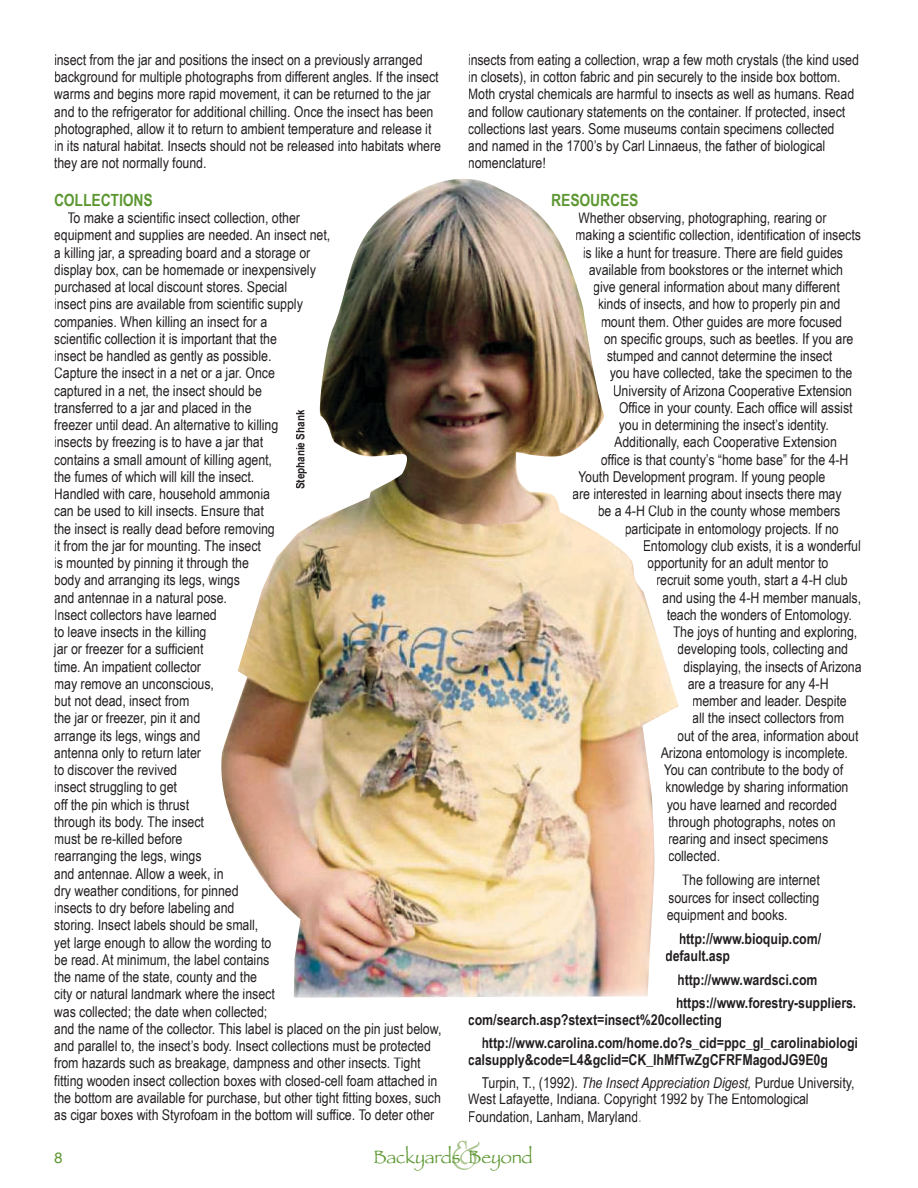
<style>
.page{position:relative;width:918px;height:1188px;background:#fff}
.page>*{position:absolute;margin:0;border:0;box-sizing:border-box;transform-origin:0 0}
.t1{font:55.5px "University";color:#aec794}
.t2{font:18.45px "Papyrus";letter-spacing:-.01em;color:#5c9731}
.t3{font:700 16.8px "Arial Narrow";color:#5c9731}
.t4{font:15px/17.2px "Arial Narrow";color:#231f20}
.t5{font:700 15px/23.2px "Arial Narrow";color:#231f20}
.t6{font:15px "Helvetica Neue";color:#5c9731}
.t7{font:700 12px "Arial Narrow";color:#231f20}
.s1{font-weight:400}
.s2{font-weight:400;font-style:italic}
</style>
<div class="page">
<img style="left:319px;top:179px;width:257px;height:819px">
<img style="left:576px;top:284px;width:52px;height:713px">
<img style="left:268px;top:520px;width:52px;height:478px">
<img style="left:221px;top:677px;width:48px;height:209px">
<img style="left:627px;top:555px;width:52px;height:441px">
<p class="t4" style="left:54px;top:51px;width:389px">insect from the jar and positions the insect on a previously arranged background for multiple photographs from different angles. If the insect warms and begins more rapid movement, it can be returned to the jar and to the refrigerator for additional chilling. Once the insect has been photographed, allow it to return to ambient temperature and release it in its natural habitat. Insects should not be released into habitats where they are not normally found.</p>
<p class="t3" style="left:54px;top:190px;width:101px">COLLECTIONS</p>
<p class="t4" style="left:54px;top:209px;width:389px;text-indent:14px">To make a scientific insect collection, other<br>equipment and supplies are needed. An insect net,<br>a killing jar, a spreading board and a storage or<br>display box, can be homemade or inexpensively<br>purchased at local discount stores. Special<br>insect pins are available from scientific supply<br>companies. When killing an insect for a<br>scientific collection it is important that the<br>insect be handled as gently as possible.<br>Capture the insect in a net or a jar. Once<br>captured in a net, the insect should be<br>transferred to a jar and placed in the<br>freezer until dead. An alternative to killing<br>insects by freezing is to have a jar that<br>contains a small amount of killing agent,<br>the fumes of which will kill the insect.<br>Handled with care, household ammonia<br>can be used to kill insects. Ensure that<br>the insect is really dead before removing<br>it from the jar for mounting. The insect<br>is mounted by pinning it through the<br>body and arranging its legs, wings<br>and antennae in a natural pose.<br>Insect collectors have learned<br>to leave insects in the killing<br>jar or freezer for a sufficient<br>time. An impatient collector<br>may remove an unconscious,<br>but not dead, insect from<br>the jar or freezer, pin it and<br>arrange its legs, wings and<br>antenna only to return later<br>to discover the revived<br>insect struggling to get<br>off the pin which is thrust<br>through its body. The insect<br>must be re-killed before<br>rearranging the legs, wings<br>and antennae. Allow a week, in<br>dry weather conditions, for pinned<br>insects to dry before labeling and<br>storing. Insect labels should be small,<br>yet large enough to allow the wording to<br>be read. At minimum, the label contains<br>the name of the state, county and the<br>city or natural landmark where the insect<br>was collected; the date when collected;<br>and the name of the collector. This label is placed on the pin just below, and parallel to, the insect’s body. Insect collections must be protected from hazards such as breakage, dampness and other insects. Tight fitting wooden insect collection boxes with closed-cell foam attached in the bottom are available for purchase, but other tight fitting boxes, such as cigar boxes with Styrofoam in the bottom will suffice. To deter other</p>
<p class="t7" style="left:293px;top:489px;width:81px;rotate:-90deg">Stephanie Shank</p>
<p class="t4" style="left:468px;top:51px;width:393px">insects from eating a collection, wrap a few moth crystals (the kind used in closets), in cotton fabric and pin securely to the inside box bottom.<br>Moth crystal chemicals are harmful to insects as well as humans. Read and follow cautionary statements on the container. If protected, insect collections last years. Some museums contain specimens collected<br>and named in the 1700’s by Carl Linnaeus, the father of biological nomenclature!</p>
<p class="t3" style="left:551px;top:190px;width:89px">RESOURCES</p>
<p class="t4" style="left:578px;top:209px;width:250px">Whether observing, photographing, rearing or</p>
<p class="t4" style="left:575px;top:226px;width:288px">making a scientific collection, identification of insects</p>
<p class="t4" style="left:583px;top:244px;width:262px">is like a hunt for treasure. There are field guides</p>
<p class="t4" style="left:589px;top:261px;width:256px">available from bookstores or the internet which</p>
<p class="t4" style="left:593px;top:278px;width:248px">give general information about many different</p>
<p class="t4" style="left:598px;top:295px;width:245px">kinds of insects, and how to properly pin and</p>
<p class="t4" style="left:601px;top:313px;width:243px">mount them. Other guides are more focused</p>
<p class="t4" style="left:604px;top:330px;width:251px">on specific groups, such as beetles. If you are</p>
<p class="t4" style="left:607px;top:347px;width:227px">stumped and cannot determine the insect</p>
<p class="t4" style="left:610px;top:364px;width:245px">you have collected, take the specimen to the</p>
<p class="t4" style="left:613px;top:382px;width:241px">University of Arizona Cooperative Extension</p>
<p class="t4" style="left:619px;top:399px;width:235px">Office in your county. Each office will assist</p>
<p class="t4" style="left:619px;top:416px;width:212px">you in determining the insect’s identity.</p>
<p class="t4" style="left:614px;top:433px;width:224px">Additionally, each Cooperative Extension</p>
<p class="t4" style="left:601px;top:451px;width:250px">office is that county’s “home base” for the 4-H</p>
<p class="t4" style="left:578px;top:468px;width:249px">Youth Development program. If young people</p>
<p class="t4" style="left:572px;top:485px;width:271px">are interested in learning about insects there may</p>
<p class="t4" style="left:598px;top:502px;width:244px">be a 4-H Club in the county whose members</p>
<p class="t4" style="left:625px;top:520px;width:216px">participate in entomology projects. If no</p>
<p class="t4" style="left:643px;top:537px;width:220px">Entomology club exists, it is a wonderful</p>
<p class="t4" style="left:647px;top:554px;width:183px">opportunity for an adult mentor to</p>
<p class="t4" style="left:656px;top:571px;width:193px">recruit some youth, start a 4-H club</p>
<p class="t4" style="left:662px;top:589px;width:201px">and using the 4-H member manuals,</p>
<p class="t4" style="left:667px;top:606px;width:187px">teach the wonders of Entomology.</p>
<p class="t4" style="left:673px;top:623px;width:186px">The joys of hunting and exploring,</p>
<p class="t4" style="left:677px;top:640px;width:173px">developing tools, collecting and</p>
<p class="t4" style="left:683px;top:658px;width:180px">displaying, the insects of Arizona</p>
<p class="t4" style="left:688px;top:675px;width:143px">are a treasure for any 4-H</p>
<p class="t4" style="left:692px;top:692px;width:156px">member and leader. Despite</p>
<p class="t4" style="left:692px;top:709px;width:154px">all the insect collectors from</p>
<p class="t4" style="left:677px;top:727px;width:183px">out of the area, information about</p>
<p class="t4" style="left:661px;top:744px;width:189px">Arizona entomology is incomplete.</p>
<p class="t4" style="left:664px;top:761px;width:181px">You can contribute to the body of</p>
<p class="t4" style="left:665px;top:778px;width:185px">knowledge by sharing information</p>
<p class="t4" style="left:667px;top:796px;width:172px">you have learned and recorded</p>
<p class="t4" style="left:668px;top:813px;width:169px">through photographs, notes on</p>
<p class="t4" style="left:668px;top:830px;width:162px">rearing and insect specimens</p>
<p class="t4" style="left:668px;top:847px;width:54px">collected.</p>
<p class="t4" style="left:667px;top:871px;width:155px;text-align:justify;text-indent:15px">The following are internet sources for insect collecting equipment and books.</p>
<p class="t5" style="left:665px;top:930px;width:157px;line-height:17.2px;text-indent:14px">http://www.bioquip.com/ default.asp</p>
<p class="t5" style="left:676px;top:968px;width:182px">http://www.wardsci.com https://www.forestry-suppliers.</p>
<p class="t5" style="left:481px;top:1008px;width:378px;text-indent:-13px">com/search.asp?stext=insect%20collecting http://www.carolina.com/home.do?s_cid=ppc_gl_carolinabiologi</p>
<p class="t5" style="left:481px;top:1048px;width:375px;text-indent:-13px">calsupply&amp;code=L4&amp;gclid=CK_IhMfTwZgCFRFMagodJG9E0g<br><span class="s1">Turpin, T., (1992).</span> <span class="s2">The Insect Appreciation Digest,</span> <span class="s1">Purdue University,</span></p>
<p class="t4" style="left:468px;top:1090px;width:343px">West Lafayette, Indiana. Copyright 1992 by The Entomological<br>Foundation, Lanham, Maryland.</p>
<h1 class="t1" style="left:451px;top:1114px;width:30px">&amp;</h1>
<p class="t6" style="left:54px;top:1149px;width:10px">8</p>
<p class="t2" style="left:373px;top:1145px;width:161px">Backyards Beyond</p>
</div>
